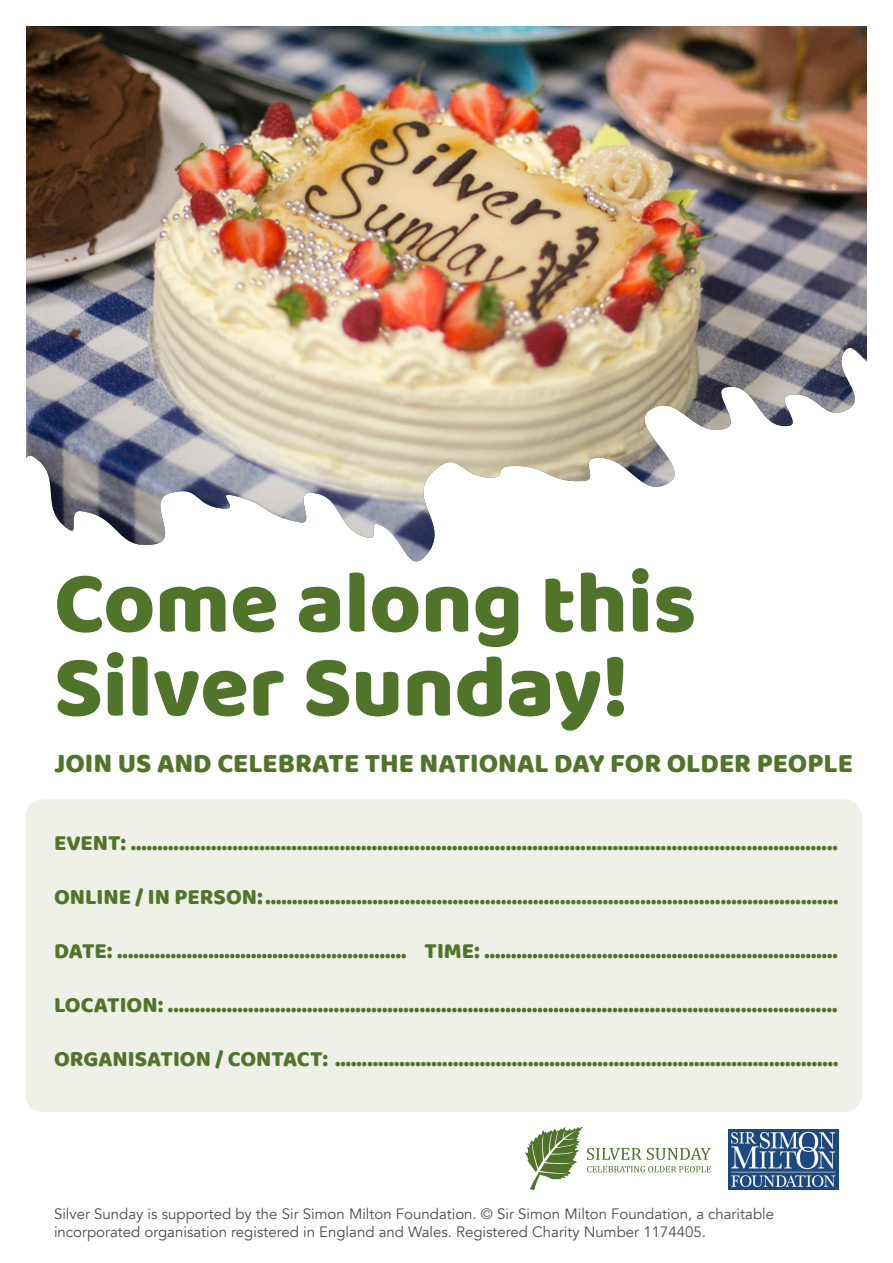
<style>
.page{position:relative;width:893px;height:1263px;background:#fff}
.page>*{position:absolute;margin:0;border:0;box-sizing:border-box;transform-origin:0 0}
.t1{font:88.5px "Baloo";color:#50752a}
.t2{font:27.75px "Baloo";color:#50752a}
.t3{font:22.5px "Baloo";color:#50752a}
.t4{font:15px/18px "Avenir";color:#4b4c4d}
</style>
<div class="page">
<div style="left:26px;top:799px;width:836px;height:313px;background:#eff0e8;border-radius:17px"></div>
<svg style="left:525px;top:1127px;width:186px;height:63px"></svg>
<img style="left:26px;top:26px;width:841px;height:536px">
<img style="left:728px;top:1130px;width:111px;height:59px">
<p class="t1" style="left:54px;top:549px;width:644px">Come along this</p>
<p class="t1" style="left:54px;top:633px;width:576px">Silver Sunday!</p>
<p class="t2" style="left:54px;top:746px;width:800px">JOIN US AND CELEBRATE THE NATIONAL DAY FOR OLDER PEOPLE</p>
<p class="t3" style="left:54px;top:829px;width:785px">EVENT: ....................................................................................................................................</p>
<p class="t3" style="left:54px;top:883px;width:786px">ONLINE / IN PERSON: ...........................................................................................................</p>
<p class="t3" style="left:54px;top:937px;width:785px">DATE: ...................................................... TIME: ..................................................................</p>
<p class="t3" style="left:54px;top:991px;width:785px">LOCATION: .............................................................................................................................</p>
<p class="t3" style="left:54px;top:1045px;width:786px">ORGANISATION / CONTACT: ..............................................................................................</p>
<p class="t4" style="left:54px;top:1205px;width:722px">Silver Sunday is supported by the Sir Simon Milton Foundation. © Sir Simon Milton Foundation, a charitable incorporated organisation registered in England and Wales. Registered Charity Number 1174405.</p>
</div>
